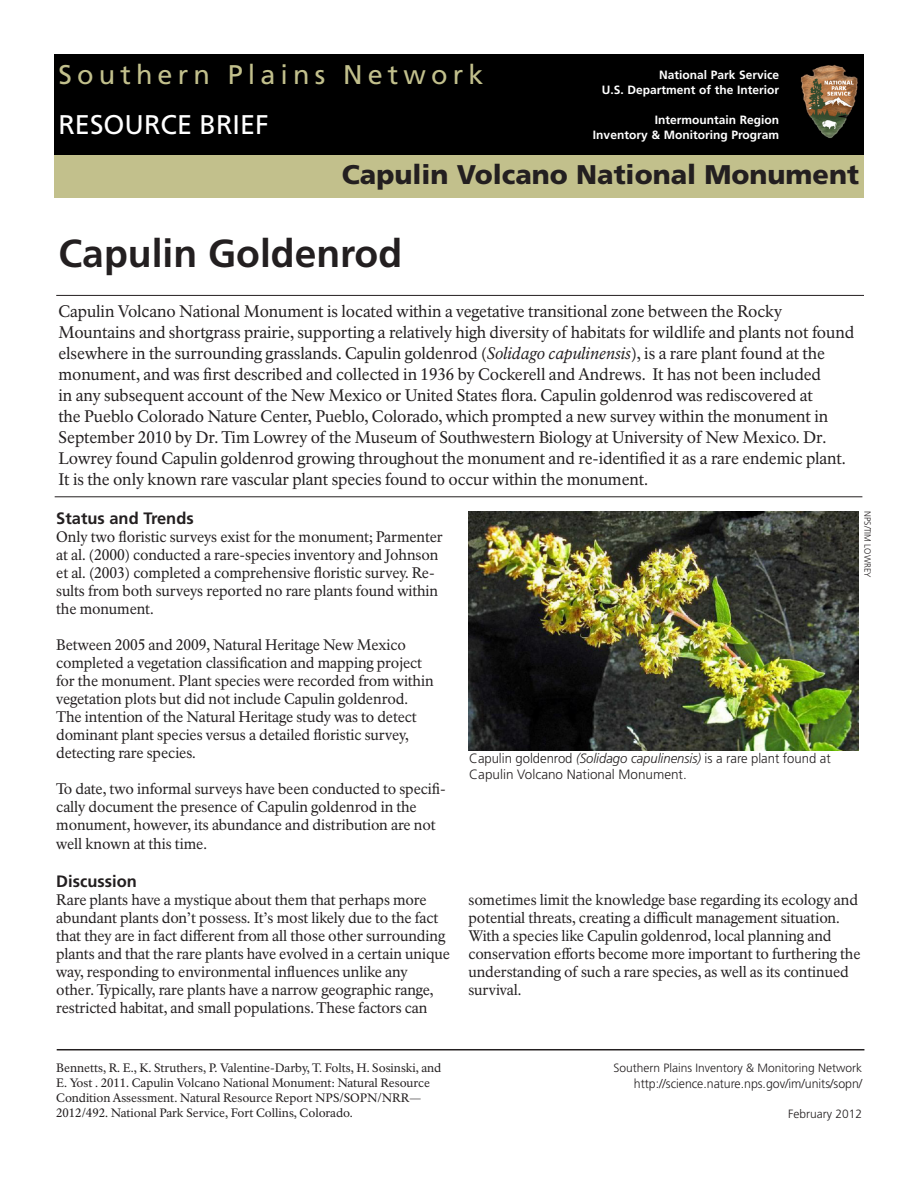
<style>
.page{position:relative;width:918px;height:1188px;background:#fff}
.page>*{position:absolute;margin:0;border:0;box-sizing:border-box;transform-origin:0 0}
.t1{font:700 39px "Frutiger LT Std";color:#231f20}
.t2{font:900 27px "Frutiger LT Std";color:#231f20}
.t3{font:27px "Frutiger LT Std";letter-spacing:.19em;color:#c2c08c}
.t4{font:27px "Frutiger LT Std";color:#fff}
.body_text{font:16.5px/21px "NPS Rawlinson OT";letter-spacing:-.01em;color:#231f20}
.t5{font:700 16.5px "Frutiger LT Std";color:#231f20}
.body_text-2{font:15px/18px "NPS Rawlinson OT";letter-spacing:-.01em;color:#231f20}
.t6{font:300 13.5px/16.2px "Frutiger LT Std";letter-spacing:-.005em;color:#231f20}
.t7{font:300 12.75px "Frutiger LT Std";letter-spacing:-.005em;color:#231f20}
.t8{font:12px/15px "NPS Rawlinson OT";color:#231f20}
.Blk__band-DOI_NPS_fu{font:700 12px "Frutiger LT Std";color:#fff}
.t9{font:300 12px "Frutiger LT Std";color:#231f20}
.credit{font:300 9px "Frutiger LT Std";letter-spacing:-.005em;color:#231f20}
.s1{font-style:italic}
</style>
<div class="page">
<div style="left:54px;top:54px;width:810px;height:101px;background:#000"></div>
<img style="left:800px;top:64px;width:58px;height:74px">
<div style="left:54px;top:155px;width:810px;height:43px;background:#c2c08c"></div>
<hr style="left:57px;top:1049px;width:807px;height:1px;background:#231f20">
<hr style="left:55px;top:496px;width:807px;height:1px;background:#231f20">
<hr style="left:56px;top:295px;width:808px;height:1px;background:#231f20">
<img style="left:468px;top:511px;width:391px;height:240px">
<p class="t3" style="left:58px;top:59px;width:426px">Southern Plains Network</p>
<p class="t4" style="left:58px;top:109px;width:212px">RESOURCE BRIEF</p>
<p class="t2" style="left:342px;top:158px;width:519px">Capulin Volcano National Monument</p>
<p class="Blk__band-DOI_NPS_fu" style="left:659px;top:68px;width:122px">National Park Service</p>
<p class="Blk__band-DOI_NPS_fu" style="left:602px;top:83px;width:179px">U.S. Department of the Interior</p>
<p class="Blk__band-DOI_NPS_fu" style="left:655px;top:113px;width:126px">Intermountain Region</p>
<p class="Blk__band-DOI_NPS_fu" style="left:593px;top:128px;width:188px">Inventory &amp; Monitoring Program</p>
<p class="t1" style="left:58px;top:230px;width:345px">Capulin Goldenrod</p>
<p class="body_text" style="left:58px;top:301px;width:797px">Capulin Volcano National Monument is located within a vegetative transitional zone between the Rocky Mountains and shortgrass prairie, supporting a relatively high diversity of habitats for wildlife and plants not found elsewhere in the surrounding grasslands. Capulin goldenrod (<span class="s1">Solidago capulinensis</span>), is a rare plant found at the monument, and was first described and collected in 1936 by Cockerell and Andrews. It has not been included<br>in any subsequent account of the New Mexico or United States flora. Capulin goldenrod was rediscovered at<br>the Pueblo Colorado Nature Center, Pueblo, Colorado, which prompted a new survey within the monument in September 2010 by Dr. Tim Lowrey of the Museum of Southwestern Biology at University of New Mexico. Dr.<br>Lowrey found Capulin goldenrod growing throughout the monument and re-identified it as a rare endemic plant.<br>It is the only known rare vascular plant species found to occur within the monument.</p>
<p class="t5" style="left:56px;top:508px;width:139px">Status and Trends</p>
<p class="body_text-2" style="left:56px;top:528px;width:388px">Only two floristic surveys exist for the monument; Parmenter at al. (2000) conducted a rare-species inventory and Johnson et al. (2003) completed a comprehensive floristic survey. Re&shy;sults from both surveys reported no rare plants found within the monument.</p>
<p class="body_text-2" style="left:56px;top:636px;width:379px">Between 2005 and 2009, Natural Heritage New Mexico completed a vegetation classification and mapping project for the monument. Plant species were recorded from within vegetation plots but did not include Capulin goldenrod.<br>The intention of the Natural Heritage study was to detect dominant plant species versus a detailed floristic survey, detecting rare species.</p>
<p class="body_text-2" style="left:56px;top:780px;width:389px">To date, two informal surveys have been conducted to specifi&shy;cally document the presence of Capulin goldenrod in the monument, however, its abundance and distribution are not</p>
<p class="body_text-2" style="left:56px;top:835px;width:152px">well known at this time.</p>
<p class="t5" style="left:56px;top:871px;width:82px">Discussion</p>
<p class="body_text-2" style="left:56px;top:891px;width:395px">Rare plants have a mystique about them that perhaps more abundant plants don’t possess. It’s most likely due to the fact that they are in fact different from all those other surrounding plants and that the rare plants have evolved in a certain unique way, responding to environmental influences unlike any<br>other. Typically, rare plants have a narrow geographic range, restricted habitat, and small populations. These factors can</p>
<p class="body_text-2" style="left:468px;top:891px;width:394px">sometimes limit the knowledge base regarding its ecology and potential threats, creating a difficult management situation.<br>With a species like Capulin goldenrod, local planning and conservation efforts become more important to furthering the understanding of such a rare species, as well as its continued survival.</p>
<p class="credit" style="left:873px;top:511px;width:68px;rotate:90deg">NPS/TIM LOWREY</p>
<p class="t6" style="left:469px;top:750px;width:363px">Capulin goldenrod <span class="s1">(Solidago capulinensis)</span> is a rare plant found at<br>Capulin Volcano National Monument.</p>
<p class="t8" style="left:56px;top:1061px;width:387px">Bennetts, R. E., K. Struthers, P. Valentine-Darby, T. Folts, H. Sosinski, and E. Yost . 2011. Capulin Volcano National Monument: Natural Resource Condition Assessment. Natural Resource Report NPS/SOPN/NRR— 2012/492. National Park Service, Fort Collins, Colorado.</p>
<p class="t9" style="left:613px;top:1062px;width:250px">Southern Plains Inventory &amp; Monitoring Network</p>
<p class="t7" style="left:634px;top:1076px;width:230px">http://science.nature.nps.gov/im/units/sopn/</p>
<p class="t9" style="left:788px;top:1107px;width:76px">February 2012</p>
</div>
